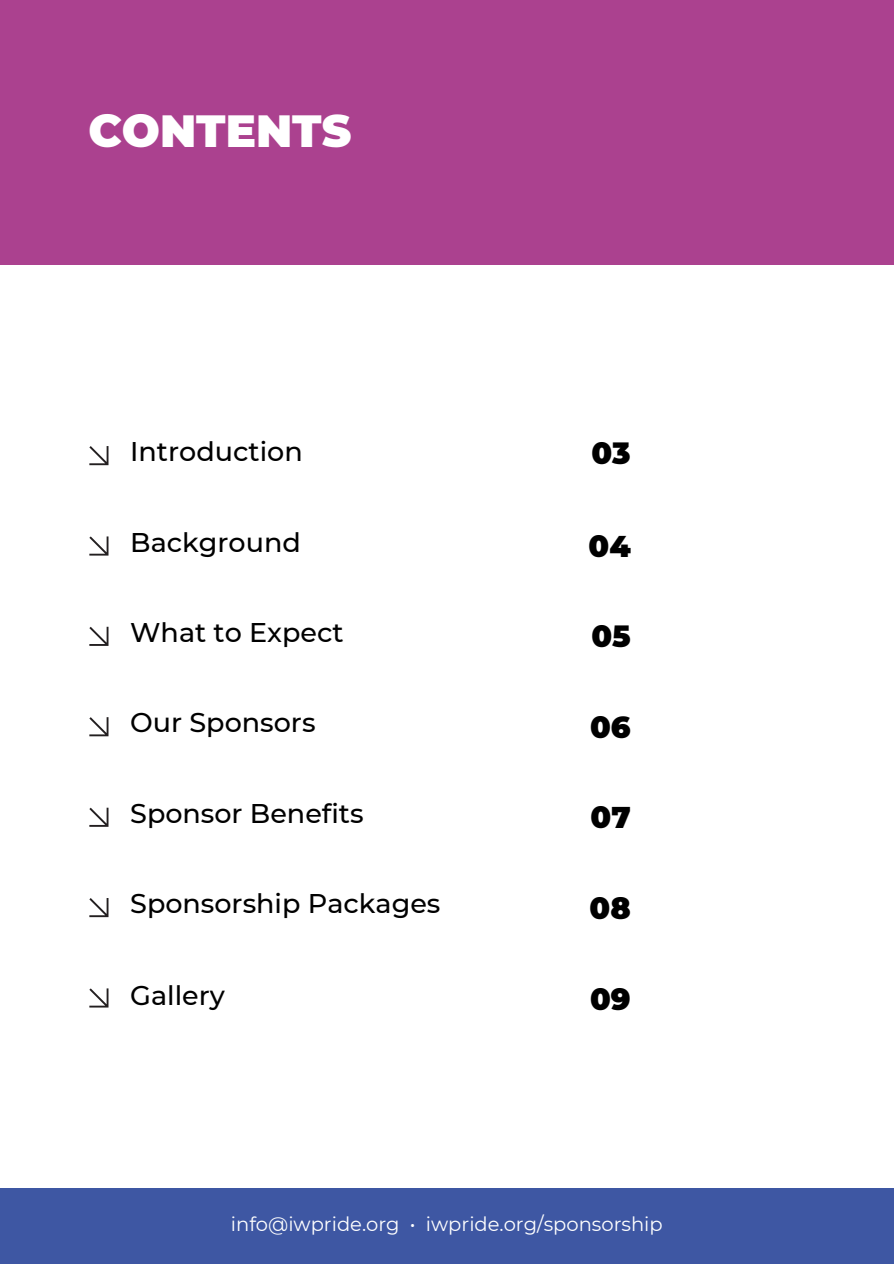
<style>
.page{position:relative;width:894px;height:1264px;background:#fff}
.page>*{position:absolute;margin:0;border:0;box-sizing:border-box;transform-origin:0 0}
.t1{font:900 45px "Montserrat";color:#fff}
.t2{font:900 30px "Montserrat";color:#000}
.t3{font:500 27px "Montserrat";color:#000}
.t4{font:19.5px "Montserrat";color:#fff}
</style>
<div class="page">
<div style="left:0;top:0;width:893px;height:264px;background:#ab418f"></div>
<svg style="left:89px;top:536px;width:19px;height:19px"></svg>
<svg style="left:89px;top:807px;width:19px;height:19px"></svg>
<svg style="left:89px;top:717px;width:19px;height:19px"></svg>
<svg style="left:89px;top:988px;width:19px;height:19px"></svg>
<svg style="left:89px;top:446px;width:19px;height:19px"></svg>
<svg style="left:89px;top:626px;width:19px;height:20px"></svg>
<svg style="left:89px;top:898px;width:19px;height:19px"></svg>
<div style="left:0;top:1187px;width:893px;height:76px;background:#3e57a3"></div>
<h1 class="t1" style="left:88px;top:103px;width:264px">CONTENTS</h1>
<p class="t3" style="left:130px;top:435px;width:174px">Introduction</p>
<p class="t2" style="left:591px;top:434px;width:41px">03</p>
<p class="t3" style="left:130px;top:525px;width:172px">Background</p>
<p class="t2" style="left:588px;top:528px;width:44px">04</p>
<p class="t3" style="left:130px;top:616px;width:215px">What to Expect</p>
<p class="t2" style="left:591px;top:618px;width:41px">05</p>
<p class="t3" style="left:130px;top:706px;width:187px">Our Sponsors</p>
<p class="t2" style="left:590px;top:708px;width:42px">06</p>
<p class="t3" style="left:130px;top:796px;width:235px">Sponsor Benefits</p>
<p class="t2" style="left:590px;top:799px;width:42px">07</p>
<p class="t3" style="left:130px;top:887px;width:311px">Sponsorship Packages</p>
<p class="t2" style="left:589px;top:890px;width:43px">08</p>
<p class="t3" style="left:130px;top:978px;width:96px">Gallery</p>
<p class="t2" style="left:590px;top:980px;width:42px">09</p>
<p class="t4" style="left:231px;top:1212px;width:433px">info@iwpride.org • iwpride.org/sponsorship</p>
</div>
